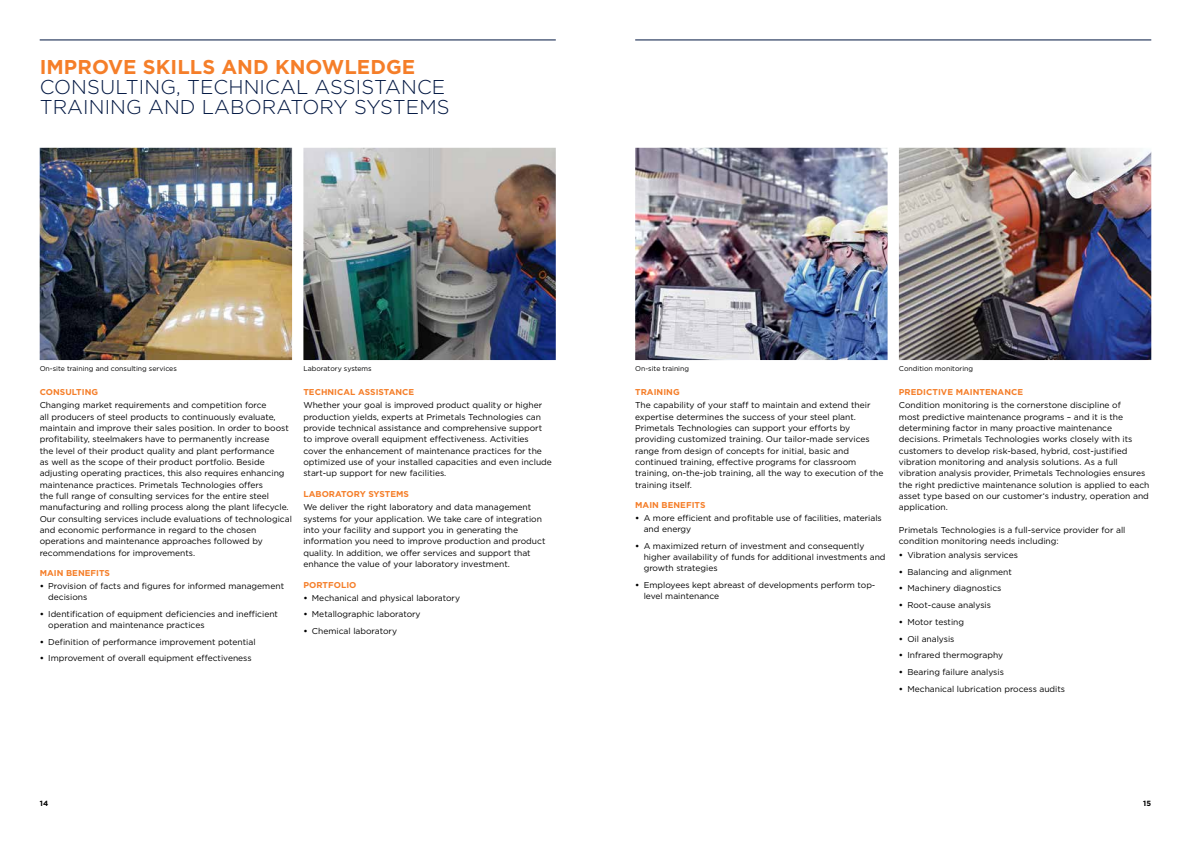
<style>
.page{position:relative;width:1191px;height:842px;background:#fff}
.page>*{position:absolute;margin:0;border:0;box-sizing:border-box;transform-origin:0 0}
.t1{font:300 20px/20px "Gotham";letter-spacing:.005em;color:#001641}
.t2{font:700 20px "Gotham";letter-spacing:.005em;color:#f57e29}
.t3{font:8.5px/11.3px "Gotham";color:#000}
.t4{font:700 8.5px "Gotham";letter-spacing:.005em;color:#f57e29}
.t5{font:700 7.5px "Gotham";color:#000}
.t6{font:7px "Gotham";color:#000}
.s1{font-weight:700}
</style>
<div class="page">
<hr style="left:40px;top:40px;width:516px;height:1px;background:#001641">
<img style="left:40px;top:148px;width:252px;height:212px">
<img style="left:635px;top:148px;width:252px;height:212px">
<img style="left:303px;top:148px;width:253px;height:212px">
<img style="left:899px;top:148px;width:252px;height:212px">
<hr style="left:635px;top:40px;width:516px;height:1px;background:#001641">
<h1 class="t2" style="left:40px;top:53px;width:377px">IMPROVE SKILLS AND KNOWLEDGE</h1>
<h1 class="t1" style="left:40px;top:76px;width:411px">CONSULTING, TECHNICAL ASSISTANCE<br>TRAINING AND LABORATORY SYSTEMS</h1>
<p class="t6" style="left:40px;top:364px;width:139px">On-site training and consulting services</p>
<p class="t6" style="left:635px;top:364px;width:55px">On-site training</p>
<p class="t6" style="left:303px;top:364px;width:70px">Laboratory systems</p>
<p class="t6" style="left:899px;top:364px;width:76px">Condition monitoring</p>
<p class="t4" style="left:40px;top:386px;width:60px">CONSULTING</p>
<p class="t3" style="left:40px;top:399px;width:254px">Changing market requirements and competition force<br>all producers of steel products to continuously evaluate, maintain and improve their sales position. In order to boost profitability, steelmakers have to permanently increase<br>the level of their product quality and plant performance<br>as well as the scope of their product portfolio. Beside adjusting operating practices, this also requires enhancing maintenance practices. Primetals Technologies offers<br>the full range of consulting services for the entire steel manufacturing and rolling process along the plant lifecycle.<br>Our consulting services include evaluations of technological and economic performance in regard to the chosen operations and maintenance approaches followed by recommendations for improvements.</p>
<p class="t4" style="left:40px;top:568px;width:72px">MAIN BENEFITS</p>
<p class="t3" style="left:48px;top:581px;width:237px;line-height:11px;text-indent:-8px"><span class="s1">•</span> Provision of facts and figures for informed management decisions</p>
<p class="t3" style="left:48px;top:608px;width:231px;line-height:11px;text-indent:-8px"><span class="s1">•</span> Identification of equipment deficiencies and inefficient operation and maintenance practices</p>
<p class="t3" style="left:40px;top:636px;width:217px"><span class="s1">•</span> Definition of performance improvement potential</p>
<p class="t3" style="left:40px;top:652px;width:213px"><span class="s1">•</span> Improvement of overall equipment effectiveness</p>
<p class="t4" style="left:303px;top:386px;width:112px">TECHNICAL ASSISTANCE</p>
<p class="t3" style="left:303px;top:399px;width:250px">Whether your goal is improved product quality or higher production yields, experts at Primetals Technologies can provide technical assistance and comprehensive support to improve overall equipment effectiveness. Activities cover the enhancement of maintenance practices for the optimized use of your installed capacities and even include start-up support for new facilities.</p>
<p class="t4" style="left:303px;top:488px;width:107px">LABORATORY SYSTEMS</p>
<p class="t3" style="left:303px;top:501px;width:243px">We deliver the right laboratory and data management systems for your application. We take care of integration into your facility and support you in generating the information you need to improve production and product quality. In addition, we offer services and support that enhance the value of your laboratory investment.</p>
<p class="t4" style="left:303px;top:579px;width:55px">PORTFOLIO</p>
<p class="t3" style="left:303px;top:592px;width:158px"><span class="s1">•</span> Mechanical and physical laboratory</p>
<p class="t3" style="left:303px;top:608px;width:119px"><span class="s1">•</span> Metallographic laboratory</p>
<p class="t3" style="left:303px;top:625px;width:95px"><span class="s1">•</span> Chemical laboratory</p>
<p class="t4" style="left:635px;top:386px;width:46px">TRAINING</p>
<p class="t3" style="left:635px;top:399px;width:250px">The capability of your staff to maintain and extend their expertise determines the success of your steel plant.<br>Primetals Technologies can support your efforts by providing customized training. Our tailor-made services range from design of concepts for initial, basic and continued training, effective programs for classroom training, on-the-job training, all the way to execution of the training itself.</p>
<p class="t4" style="left:635px;top:500px;width:72px">MAIN BENEFITS</p>
<p class="t3" style="left:643px;top:513px;width:240px;line-height:11px;text-indent:-8px"><span class="s1">•</span> A more efficient and profitable use of facilities, materials and energy</p>
<p class="t3" style="left:643px;top:540px;width:243px;line-height:11px;text-indent:-8px"><span class="s1">•</span> A maximized return of investment and consequently higher availability of funds for additional investments and growth strategies</p>
<p class="t3" style="left:643px;top:579px;width:233px;line-height:11px;text-indent:-8px"><span class="s1">•</span> Employees kept abreast of developments perform top&shy;level maintenance</p>
<p class="t4" style="left:899px;top:386px;width:126px">PREDICTIVE MAINTENANCE</p>
<p class="t3" style="left:899px;top:399px;width:252px">Condition monitoring is the cornerstone discipline of<br>most predictive maintenance programs – and it is the determining factor in many proactive maintenance decisions. Primetals Technologies works closely with its customers to develop risk-based, hybrid, cost-justified vibration monitoring and analysis solutions. As a full vibration analysis provider, Primetals Technologies ensures the right predictive maintenance solution is applied to each asset type based on our customer‘s industry, operation and application.</p>
<p class="t3" style="left:899px;top:524px;width:228px">Primetals Technologies is a full-service provider for all condition monitoring needs including:</p>
<p class="t3" style="left:899px;top:549px;width:120px"><span class="s1">•</span> Vibration analysis services</p>
<p class="t3" style="left:899px;top:566px;width:114px"><span class="s1">•</span> Balancing and alignment</p>
<p class="t3" style="left:899px;top:583px;width:104px"><span class="s1">•</span> Machinery diagnostics</p>
<p class="t3" style="left:899px;top:599px;width:94px"><span class="s1">•</span> Root-cause analysis</p>
<p class="t3" style="left:899px;top:616px;width:67px"><span class="s1">•</span> Motor testing</p>
<p class="t3" style="left:899px;top:633px;width:57px"><span class="s1">•</span> Oil analysis</p>
<p class="t3" style="left:899px;top:649px;width:106px"><span class="s1">•</span> Infrared thermography</p>
<p class="t3" style="left:899px;top:666px;width:107px"><span class="s1">•</span> Bearing failure analysis</p>
<p class="t3" style="left:899px;top:683px;width:168px"><span class="s1">•</span> Mechanical lubrication process audits</p>
<p class="t5" style="left:40px;top:798px;width:10px">14</p>
<p class="t5" style="left:1143px;top:798px;width:10px">15</p>
</div>
